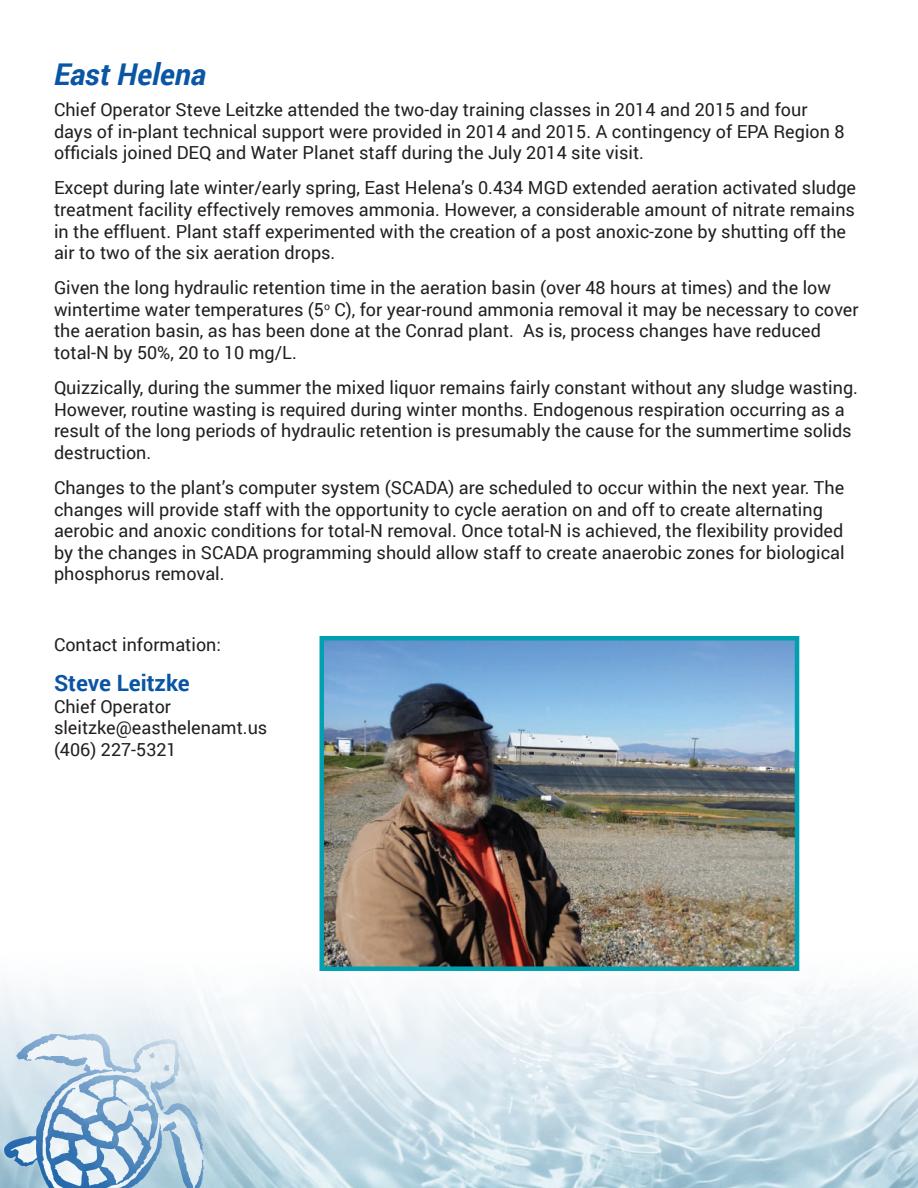
<style>
.page{position:relative;width:918px;height:1188px;background:#fff}
.page>*{position:absolute;margin:0;border:0;box-sizing:border-box;transform-origin:0 0}
.t1{font:italic 700 30px "Roboto";color:#0a55a4}
.t2{font:700 22.5px "Roboto";color:#0a55a4}
.t3{font:18px/21.6px "Roboto";color:#231f20}
</style>
<div class="page">
<img style="left:0;top:851px;width:918px;height:337px">
<svg style="left:4px;top:1032px;width:201px;height:156px;background:#b8d0e2"></svg>
<img style="left:325px;top:641px;width:469px;height:325px">
<div style="left:320px;top:636px;width:479px;height:335px;border:4px solid #00a0b0"></div>
<h1 class="t1" style="left:54px;top:54px;width:153px">East Helena</h1>
<p class="t3" style="left:54px;top:98px;width:792px">Chief Operator Steve Leitzke attended the two-day training classes in 2014 and 2015 and four days of in-plant technical support were provided in 2014 and 2015. A contingency of EPA Region 8 officials joined DEQ and Water Planet staff during the July 2014 site visit.</p>
<p class="t3" style="left:54px;top:176px;width:804px">Except during late winter/early spring, East Helena’s 0.434 MGD extended aeration activated sludge treatment facility effectively removes ammonia. However, a considerable amount of nitrate remains in the effluent. Plant staff experimented with the creation of a post anoxic-zone by shutting off the air to two of the six aeration drops.</p>
<p class="t3" style="left:54px;top:276px;width:806px">Given the long hydraulic retention time in the aeration basin (over 48 hours at times) and the low wintertime water temperatures (5<sup>o</sup> C), for year-round ammonia removal it may be necessary to cover the aeration basin, as has been done at the Conrad plant. As is, process changes have reduced total-N by 50%, 20 to 10 mg/L.</p>
<p class="t3" style="left:54px;top:376px;width:806px">Quizzically, during the summer the mixed liquor remains fairly constant without any sludge wasting.<br>However, routine wasting is required during winter months. Endogenous respiration occurring as a result of the long periods of hydraulic retention is presumably the cause for the summertime solids destruction.</p>
<p class="t3" style="left:54px;top:476px;width:792px">Changes to the plant’s computer system (SCADA) are scheduled to occur within the next year. The changes will provide staff with the opportunity to cycle aeration on and off to create alternating aerobic and anoxic conditions for total-N removal. Once total-N is achieved, the flexibility provided by the changes in SCADA programming should allow staff to create anaerobic zones for biological phosphorus removal.</p>
<p class="t3" style="left:54px;top:633px;width:168px">Contact information:</p>
<p class="t2" style="left:54px;top:667px;width:137px">Steve Leitzke</p>
<p class="t3" style="left:54px;top:695px;width:215px">Chief Operator sleitzke@easthelenamt.us (406) 227-5321</p>
</div>
